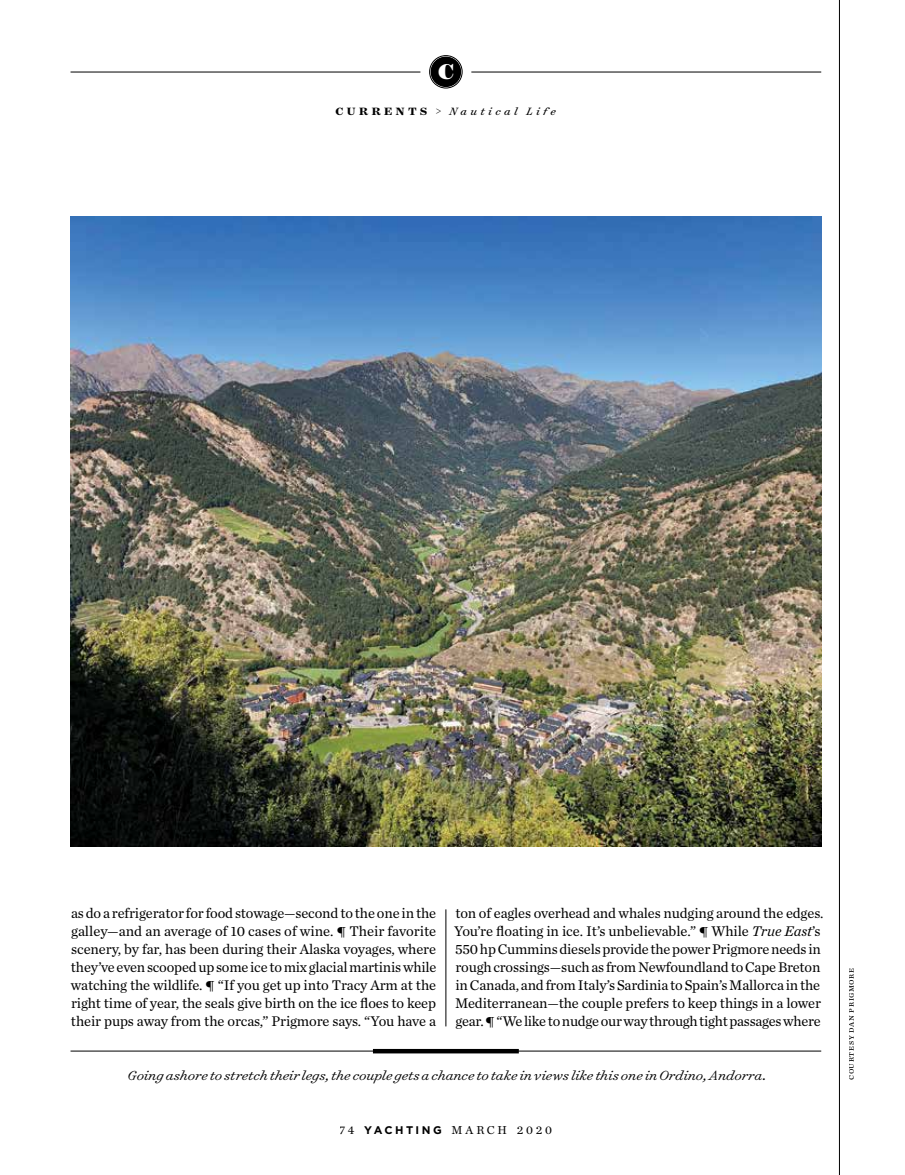
<style>
.page{position:relative;width:905px;height:1175px;background:#fff}
.page>*{position:absolute;margin:0;border:0;box-sizing:border-box;transform-origin:0 0}
.t1{font:900 24.3px "Surveyor Display";color:#fff}
.t2{font:italic 300 15px "Surveyor Text";letter-spacing:-.005em;color:#000}
.t3{font:14.7px/18px "Chronicle Text G1";letter-spacing:-.01em;color:#000;text-align:justify}
.t4{font:italic 12px "Surveyor Text";letter-spacing:.285em;color:#000}
.t5{font:12px "Chronicle Text G1";letter-spacing:.23em;color:#000}
.t6{font:9px "Chronicle Text G1";letter-spacing:.065em;color:#000}
.s1{font-weight:700;font-style:normal}
.s2{font-weight:500;font-style:normal}
.s3{font-style:italic}
.s4{font-family:"Gotham";font-weight:700;font-size:11.1px}
</style>
<div class="page">
<hr style="left:839px;top:0;width:1px;height:1174px;background:#000">
<hr style="left:445px;top:909px;width:1px;height:117px;background:#000">
<hr style="left:471px;top:72px;width:350px;height:1px;background:#000">
<hr style="left:71px;top:72px;width:349px;height:1px;background:#000">
<div style="left:430px;top:57px;width:31px;height:30px;background:#000;border-radius:50%"></div>
<div style="left:429px;top:55px;width:33px;height:33px;border:1px solid #000;border-radius:50%"></div>
<div style="left:431px;top:57px;width:29px;height:29px;border:1px solid #000;border-radius:50%"></div>
<hr style="left:70px;top:1050px;width:751px;height:1px;background:#000">
<div style="left:373px;top:1048px;width:146px;height:5px;background:#000"></div>
<img style="left:71px;top:216px;width:750px;height:630px">
<h1 class="t1" style="left:438px;top:56px;width:17px">C</h1>
<p class="t4" style="left:335px;top:104px;width:222px"><span class="s1">CURRENTS</span> <span class="s2">&gt;</span> Nautical Life</p>
<p class="t3" style="left:71px;top:903px;width:367px">as do a refrigerator for food stowage—second to the one in the galley—and an average of 10 cases of wine. ¶ Their favorite scenery, by far, has been during their Alaska voyages, where they’ve even scooped up some ice to mix glacial martinis while watching the wildlife. ¶ “If you get up into Tracy Arm at the right time of year, the seals give birth on the ice floes to keep their pups away from the orcas,” Prigmore says. “You have a</p>
<p class="t3" style="left:454px;top:903px;width:371px;text-align:left">ton of eagles overhead and whales nudging around the edges.<br>You’re floating in ice. It’s unbelievable.” ¶ While <span class="s3">True East</span>’s 550 hp Cummins diesels provide the power Prigmore needs in rough crossings—such as from Newfoundland to Cape Breton in Canada, and from Italy’s Sardinia to Spain’s Mallorca in the Mediterranean—the couple prefers to keep things in a lower gear. ¶ “We like to nudge our way through tight passages where</p>
<p class="t2" style="left:127px;top:1066px;width:640px">Going ashore to stretch their legs, the couple gets a chance to take in views like this one in Ordino, Andorra.</p>
<p class="t5" style="left:340px;top:1121px;width:214px">74 <span class="s4">YACHTING</span> MARCH 2020</p>
<p class="t6" style="left:844px;top:1080px;width:114px;rotate:-90deg">courtesy dan prigmore</p>
</div>
